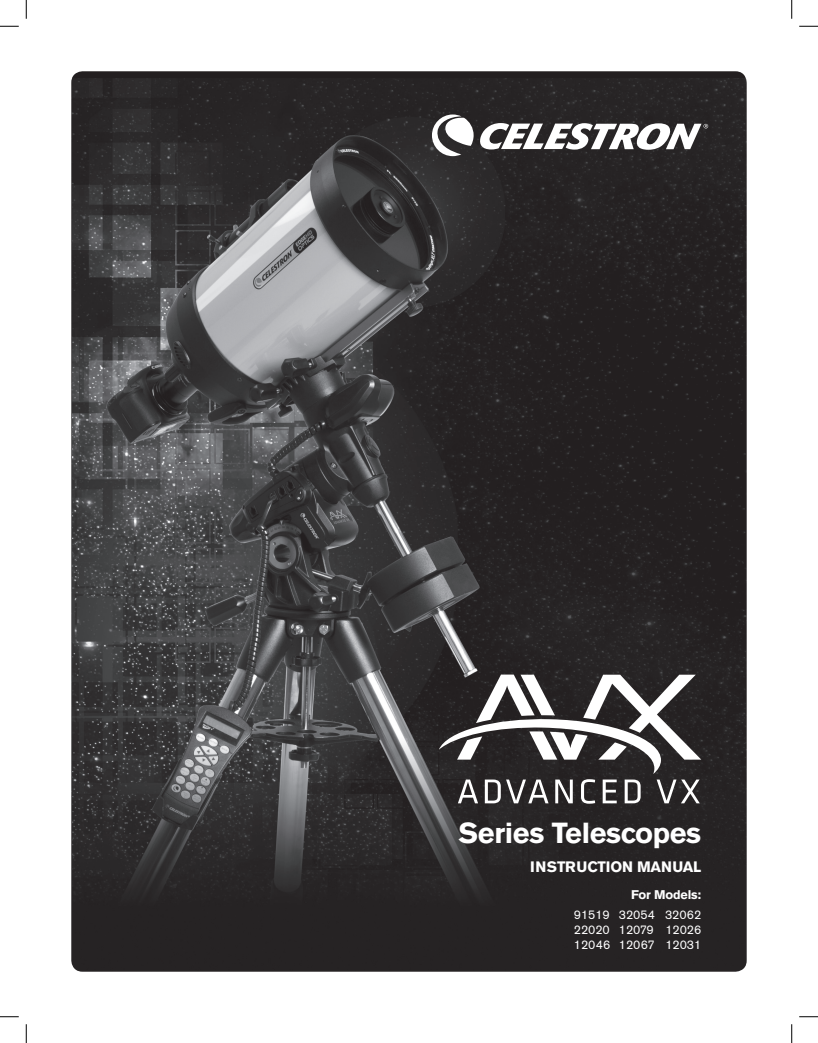
<style>
.page{position:relative;width:818px;height:1043px;background:#fff}
.page>*{position:absolute;margin:0;border:0;box-sizing:border-box;transform-origin:0 0}
.t1{font:700 28.75px "Akzidenz Grotesk BE";letter-spacing:-.01em;color:#fff}
.t2{font:700 15px "Akzidenz Grotesk BE";letter-spacing:-.01em;color:#fff}
.t3{font:12.5px/15px "Akzidenz Grotesk BE";letter-spacing:-.01em;color:#fff;text-align:justify}
.t4{font:700 12.5px "Akzidenz Grotesk BE";color:#fff}
</style>
<div class="page">
<img style="left:71px;top:71px;width:675px;height:900px">
<svg style="left:432px;top:114px;width:41px;height:42px"></svg>
<svg style="left:479px;top:123px;width:229px;height:27px"></svg>
<svg style="left:439px;top:674px;width:262px;height:129px"></svg>
<svg style="left:0;top:25px;width:19px;height:2px"></svg>
<svg style="left:799px;top:25px;width:19px;height:2px"></svg>
<svg style="left:0;top:1016px;width:19px;height:1px"></svg>
<svg style="left:799px;top:1016px;width:19px;height:1px"></svg>
<svg style="left:25px;top:0;width:2px;height:19px"></svg>
<svg style="left:25px;top:1024px;width:2px;height:18px"></svg>
<svg style="left:791px;top:0;width:1px;height:19px"></svg>
<svg style="left:791px;top:1024px;width:1px;height:18px"></svg>
<h1 class="t1" style="left:458px;top:816px;width:244px">Series Telescopes</h1>
<p class="t2" style="left:530px;top:858px;width:172px">Instruction Manual</p>
<p class="t4" style="left:631px;top:887px;width:72px">For Models:</p>
<p class="t3" style="left:574px;top:907px;width:129px">91519 32054 32062<br>22020 12079 12026<br>12046 12067 12031</p>
</div>
